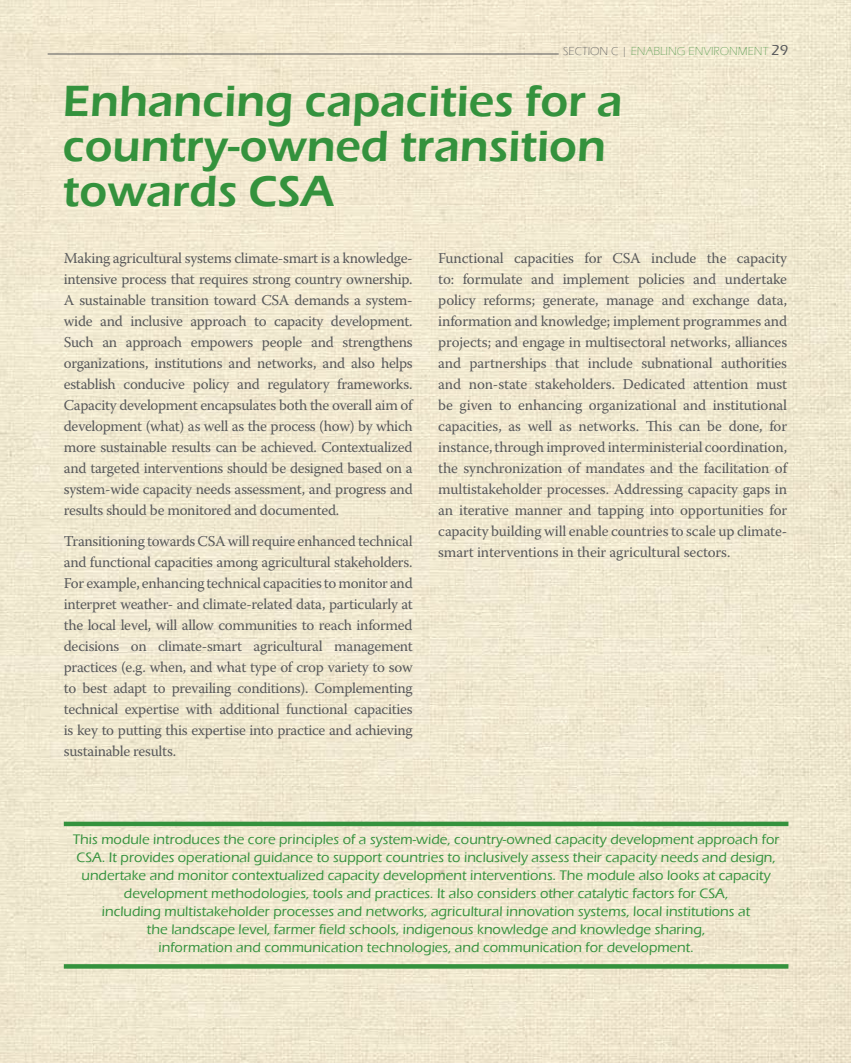
<style>
.page{position:relative;width:851px;height:1063px;background:#fff}
.page>*{position:absolute;margin:0;border:0;box-sizing:border-box;transform-origin:0 0}
.t1{font:600 45px/45px "Eras ITC";color:#34923d}
.t2{font:15px/21px "Warnock Pro";letter-spacing:-.02em;color:#58595b;text-align:justify}
.t3{font:500 14.25px/18px "Eras ITC";color:#34923d;text-align:center}
.t4{font:300 12px "Eras ITC";color:#60a158}
.s1{color:#58595b}
.s2{font-weight:500;font-size:15px;color:#58595b}
</style>
<div class="page">
<img style="left:0;top:0;width:850px;height:1063px">
<hr style="left:48px;top:54px;width:510px;height:1px;background:#58595b">
<hr style="left:64px;top:822px;width:724px;height:4px;background:#34923d">
<div style="left:64px;top:964px;width:724px;height:5px;background:#34923d"></div>
<p class="t4" style="left:563px;top:45px;width:227px"><span class="s1">SECTION C |</span> ENABLING ENVIRONMENT <span class="s2">29</span></p>
<h1 class="t1" style="left:63px;top:79px;width:561px">Enhancing capacities for a country-owned transition towards CSA</h1>
<p class="t2" style="left:64px;top:247px;width:350px">Making agricultural systems climate-smart is a knowledge&shy;intensive process that requires strong country ownership.<br>A sustainable transition toward CSA demands a system&shy;wide and inclusive approach to capacity development.<br>Such an approach empowers people and strengthens organizations, institutions and networks, and also helps establish conducive policy and regulatory frameworks.<br>Capacity development encapsulates both the overall aim of development (what) as well as the process (how) by which more sustainable results can be achieved. Contextualized and targeted interventions should be designed based on a system-wide capacity needs assessment, and progress and results should be monitored and documented.</p>
<p class="t2" style="left:64px;top:530px;width:350px">Transitioning towards CSA will require enhanced technical and functional capacities among agricultural stakeholders.<br>For example, enhancing technical capacities to monitor and interpret weather- and climate-related data, particularly at the local level, will allow communities to reach informed decisions on climate-smart agricultural management practices (e.g. when, and what type of crop variety to sow to best adapt to prevailing conditions). Complementing technical expertise with additional functional capacities is key to putting this expertise into practice and achieving sustainable results.</p>
<p class="t2" style="left:438px;top:247px;width:350px">Functional capacities for CSA include the capacity to: formulate and implement policies and undertake policy reforms; generate, manage and exchange data, information and knowledge; implement programmes and projects; and engage in multisectoral networks, alliances and partnerships that include subnational authorities and non-state stakeholders. Dedicated attention must be given to enhancing organizational and institutional capacities, as well as networks. This can be done, for instance, through improved interministerial coordination, the synchronization of mandates and the facilitation of multistakeholder processes. Addressing capacity gaps in an iterative manner and tapping into opportunities for capacity building will enable countries to scale up climate&shy;smart interventions in their agricultural sectors.</p>
<p class="t3" style="left:73px;top:831px;width:708px">This module introduces the core principles of a system-wide, country-owned capacity development approach for CSA. It provides operational guidance to support countries to inclusively assess their capacity needs and design, undertake and monitor contextualized capacity development interventions. The module also looks at capacity development methodologies, tools and practices. It also considers other catalytic factors for CSA,<br>including multistakeholder processes and networks, agricultural innovation systems, local institutions at<br>the landscape level, farmer field schools, indigenous knowledge and knowledge sharing,<br>information and communication technologies, and communication for development.</p>
</div>
